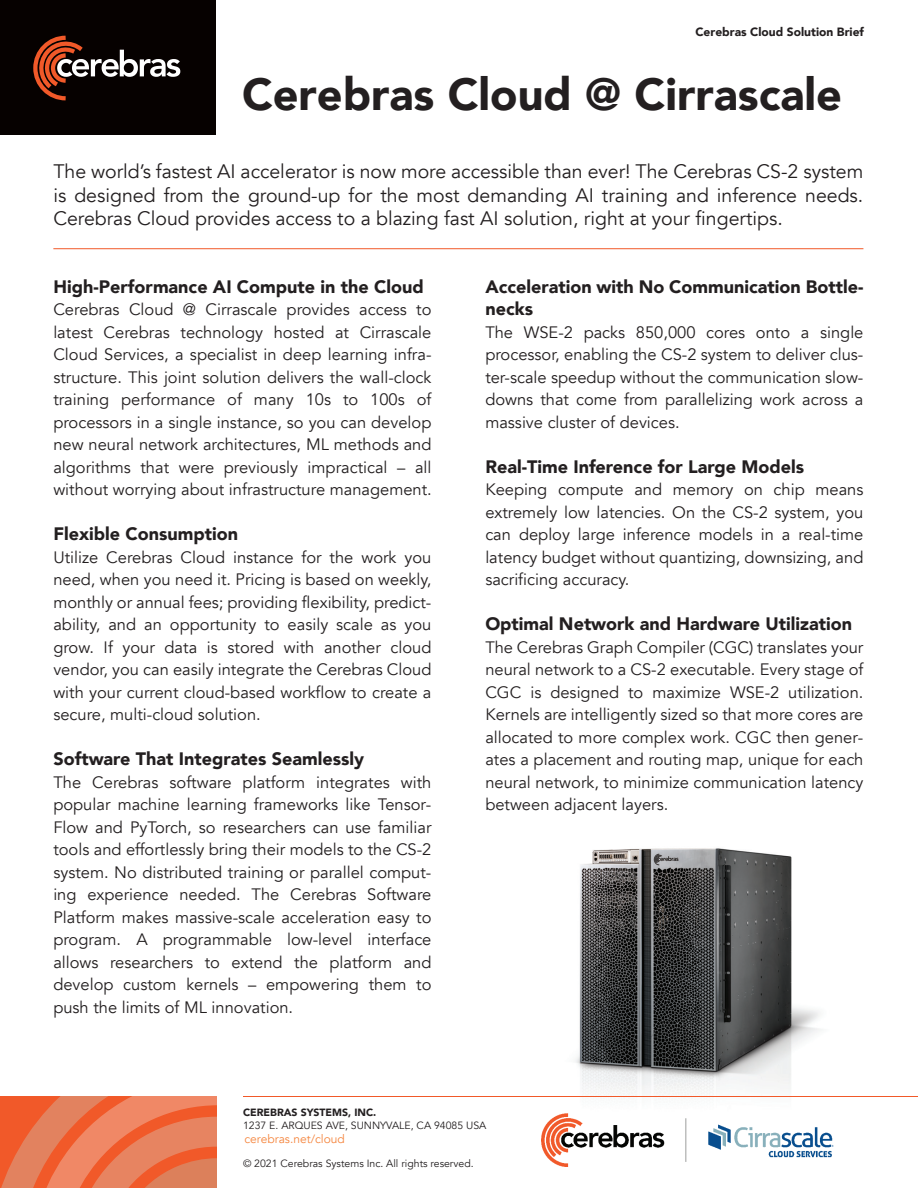
<style>
.page{position:relative;width:918px;height:1188px;background:#fff}
.page>*{position:absolute;margin:0;border:0;box-sizing:border-box;transform-origin:0 0}
.t1{font:900 45px "Avenir";color:#231f20}
.t2{font:19.5px/23.4px "Avenir";color:#231f20;text-align:justify}
.t3{font:900 18px/22.5px "Avenir";color:#231f20}
.t4{font:16.5px/22.5px "Avenir";color:#231f20;text-align:justify}
.t5{font:900 12px "Avenir";color:#231f20}
.t6{font:12px "Avenir";color:#f5863f}
.t7{font:10.5px/12.6px "Avenir";color:#231f20}
.s1{font-weight:900}
</style>
<div class="page">
<img style="left:575px;top:848px;width:245px;height:248px">
<svg style="left:0;top:1096px;width:217px;height:92px;background:#ea754e"></svg>
<hr style="left:243px;top:1096px;width:675px;height:1px;background:#f15929">
<hr style="left:53px;top:248px;width:810px;height:1px;background:#f15929">
<div style="left:0;top:0;width:216px;height:135px;background:#060100"></div>
<svg style="left:33px;top:35px;width:147px;height:66px"></svg>
<img style="left:541px;top:1113px;width:293px;height:54px">
<p class="t5" style="left:695px;top:21px;width:170px">Cerebras Cloud Solution Brief</p>
<p class="t1" style="left:242px;top:55px;width:602px">Cerebras Cloud @ Cirrascale</p>
<p class="t2" style="left:53px;top:160px;width:812px">The world’s fastest AI accelerator is now more accessible than ever! The Cerebras CS-2 system is designed from the ground-up for the most demanding AI training and inference needs.<br>Cerebras Cloud provides access to a blazing fast AI solution, right at your fingertips.</p>
<p class="t3" style="left:53px;top:275px;width:372px">High-Performance AI Compute in the Cloud</p>
<p class="t4" style="left:53px;top:299px;width:380px">Cerebras Cloud @ Cirrascale provides access to latest Cerebras technology hosted at Cirrascale Cloud Services, a specialist in deep learning infra&shy;structure. This joint solution delivers the wall-clock training performance of many 10s to 100s of processors in a single instance, so you can develop new neural network architectures, ML methods and algorithms that were previously impractical – all without worrying about infrastructure management.</p>
<p class="t3" style="left:53px;top:522px;width:186px">Flexible Consumption</p>
<p class="t4" style="left:53px;top:546px;width:380px">Utilize Cerebras Cloud instance for the work you need, when you need it. Pricing is based on weekly, monthly or annual fees; providing flexibility, predict&shy;ability, and an opportunity to easily scale as you grow. If your data is stored with another cloud vendor, you can easily integrate the Cerebras Cloud with your current cloud-based workflow to create a secure, multi-cloud solution.</p>
<p class="t3" style="left:53px;top:747px;width:312px">Software That Integrates Seamlessly</p>
<p class="t4" style="left:53px;top:771px;width:380px">The Cerebras software platform integrates with popular machine learning frameworks like Tensor-Flow and PyTorch, so researchers can use familiar tools and effortlessly bring their models to the CS-2 system. No distributed training or parallel comput&shy;ing experience needed. The Cerebras Software Platform makes massive-scale acceleration easy to program. A programmable low-level interface allows researchers to extend the platform and develop custom kernels – empowering them to push the limits of ML innovation.</p>
<p class="t3" style="left:485px;top:275px;width:380px">Acceleration with No Communication Bottle&shy;necks</p>
<p class="t4" style="left:485px;top:321px;width:380px">The WSE-2 packs 850,000 cores onto a single processor, enabling the CS-2 system to deliver clus&shy;ter-scale speedup without the communication slow&shy;downs that come from parallelizing work across a massive cluster of devices.</p>
<p class="t3" style="left:485px;top:455px;width:320px">Real-Time Inference for Large Models</p>
<p class="t4" style="left:485px;top:479px;width:380px">Keeping compute and memory on chip means extremely low latencies. On the CS-2 system, you can deploy large inference models in a real-time latency budget without quantizing, downsizing, and sacrificing accuracy.</p>
<p class="t3" style="left:485px;top:612px;width:368px">Optimal Network and Hardware Utilization</p>
<p class="t4" style="left:485px;top:636px;width:380px">The Cerebras Graph Compiler (CGC) translates your neural network to a CS-2 executable. Every stage of CGC is designed to maximize WSE-2 utilization.<br>Kernels are intelligently sized so that more cores are allocated to more complex work. CGC then gener&shy;ates a placement and routing map, unique for each neural network, to minimize communication latency between adjacent layers.</p>
<p class="t7" style="left:243px;top:1107px;width:245px"><span class="s1">CEREBRAS SYSTEMS, INC.<br></span>1237 E. ARQUES AVE, SUNNYVALE, CA 94085 USA</p>
<p class="t7" style="left:243px;top:1157px;width:232px">© 2021 Cerebras Systems Inc. All rights reserved.</p>
<p class="t6" style="left:244px;top:1132px;width:102px">cerebras.net/cloud</p>
</div>
